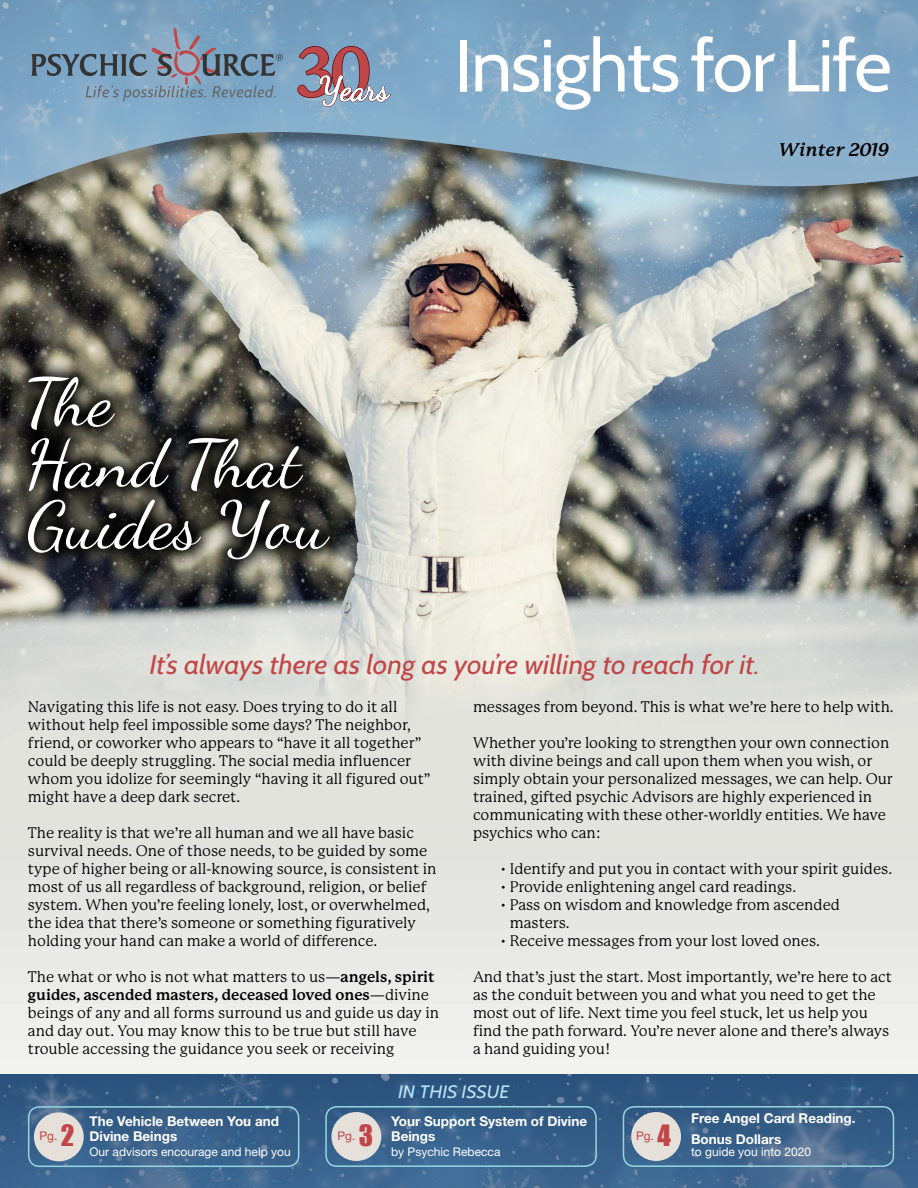
<style>
.page{position:relative;width:918px;height:1188px;background:#fff}
.page>*{position:absolute;margin:0;border:0;box-sizing:border-box;transform-origin:0 0}
.t1{font:73.5px "Cabin";letter-spacing:-.02em;color:#fff}
.t2{font:66px/61.5px "Dancing Script OT";color:#fff;scale:1.1 1}
.t3{font:italic 27px "Cabin";color:#c14647;scale:1.05 1}
.t4{font:27px "Impact";color:#c14647}
.t5{font:italic 18px "Cabin";color:#bae5fa;scale:1.05 1}
.t6{font:italic 700 18px "P22 Mackinac";letter-spacing:.025em;color:#000}
.t7{font:15px/18px "P22 Mackinac";color:#000}
.t8{font:700 13.5px/15px "Helvetica Neue LT Std";color:#fff}
.t9{font:12px "Helvetica Neue LT Std";color:#fff}
.t10{font:12px "Helvetica Neue LT Std";color:#c14647}
.s1{font-weight:700}
</style>
<div class="page">
<img style="left:0;top:217px;width:918px;height:857px">
<img style="left:0;top:1074px;width:918px;height:114px">
<svg style="left:9px;top:357px;width:339px;height:221px;background:#47453e"></svg>
<div style="left:28px;top:1106px;width:271px;height:61px;border:2px solid #95d7e1;border-radius:11px"></div>
<div style="left:34px;top:1112px;width:50px;height:49px;background:#e5e0da;border-radius:50%"></div>
<div style="left:325px;top:1106px;width:272px;height:61px;border:2px solid #95d7e1;border-radius:11px"></div>
<div style="left:331px;top:1112px;width:50px;height:49px;background:#e5e0da;border-radius:50%"></div>
<div style="left:623px;top:1106px;width:271px;height:61px;border:2px solid #95d7e1;border-radius:11px"></div>
<div style="left:631px;top:1112px;width:50px;height:49px;background:#e5e0da;border-radius:50%"></div>
<div style="left:0;top:0;width:918px;height:217px;background:#000;opacity:.4"></div>
<svg style="left:0;top:194px;width:918px;height:5px;background:#8f9a9a"></svg>
<img style="left:0;top:0;width:918px;height:194px">
<svg style="left:297px;top:45px;width:94px;height:62px;background:#988ea0"></svg>
<svg style="left:32px;top:28px;width:251px;height:73px;background:#7896af"></svg>
<h2 class="t2" style="left:28px;top:372px;width:275px">The<br>Hand That<br>Guides You</h2>
<h1 class="t1" style="left:454px;top:20px;width:439px">Insights for Life</h1>
<p class="t6" style="left:779px;top:139px;width:111px">Winter 2019</p>
<h3 class="t3" style="left:149px;top:648px;width:583px">It’s always there as long as you’re willing to reach for it.</h3>
<p class="t7" style="left:28px;top:698px;width:404px">Navigating this life is not easy. Does trying to do it all without help feel impossible some days? The neighbor, friend, or coworker who appears to “have it all together” could be deeply struggling. The social media influencer whom you idolize for seemingly “having it all figured out” might have a deep dark secret.</p>
<p class="t7" style="left:28px;top:824px;width:410px">The reality is that we’re all human and we all have basic survival needs. One of those needs, to be guided by some type of higher being or all-knowing source, is consistent in most of us all regardless of background, religion, or belief system. When you’re feeling lonely, lost, or overwhelmed, the idea that there’s someone or something figuratively holding your hand can make a world of difference.</p>
<p class="t7" style="left:28px;top:968px;width:413px">The what or who is not what matters to us—<span class="s1">angels, spirit guides, ascended masters, deceased loved ones</span>—divine beings of any and all forms surround us and guide us day in and day out. You may know this to be true but still have trouble accessing the guidance you seek or receiving</p>
<p class="t7" style="left:473px;top:698px;width:422px">messages from beyond. This is what we’re here to help with.</p>
<p class="t7" style="left:473px;top:734px;width:421px">Whether you’re looking to strengthen your own connection with divine beings and call upon them when you wish, or simply obtain your personalized messages, we can help. Our trained, gifted psychic Advisors are highly experienced in communicating with these other-worldly entities. We have psychics who can:</p>
<p class="t7" style="left:500px;top:860px;width:394px">• Identify and put you in contact with your spirit guides.</p>
<p class="t7" style="left:500px;top:878px;width:298px">• Provide enlightening angel card readings.</p>
<p class="t7" style="left:510px;top:896px;width:332px;text-indent:-10px">• Pass on wisdom and knowledge from ascended masters.</p>
<p class="t7" style="left:500px;top:932px;width:321px">• Receive messages from your lost loved ones.</p>
<p class="t7" style="left:473px;top:968px;width:421px">And that’s just the start. Most importantly, we’re here to act as the conduit between you and what you need to get the most out of life. Next time you feel stuck, let us help you find the path forward. You’re never alone and there’s always a hand guiding you!</p>
<p class="t5" style="left:398px;top:1080px;width:107px">IN THIS ISSUE</p>
<p class="t10" style="left:337px;top:1129px;width:19px">Pg.</p>
<h3 class="t4" style="left:359px;top:1115px;width:16px">3</h3>
<p class="t8" style="left:691px;top:1108px;width:166px;line-height:21px">Free Angel Card Reading.<br>Bonus Dollars</p>
<p class="t9" style="left:691px;top:1145px;width:122px">to guide you into 2020</p>
<p class="t10" style="left:39px;top:1129px;width:19px">Pg.</p>
<h3 class="t4" style="left:61px;top:1115px;width:15px">2</h3>
<p class="t8" style="left:391px;top:1114px;width:198px">Your Support System of Divine<br>Beings</p>
<p class="t9" style="left:391px;top:1145px;width:111px">by Psychic Rebecca</p>
<p class="t8" style="left:90px;top:1114px;width:191px">The Vehicle Between You and<br>Divine Beings</p>
<p class="t9" style="left:90px;top:1145px;width:203px">Our advisors encourage and help you</p>
<p class="t10" style="left:636px;top:1129px;width:19px">Pg.</p>
<h3 class="t4" style="left:657px;top:1115px;width:15px">4</h3>
</div>
